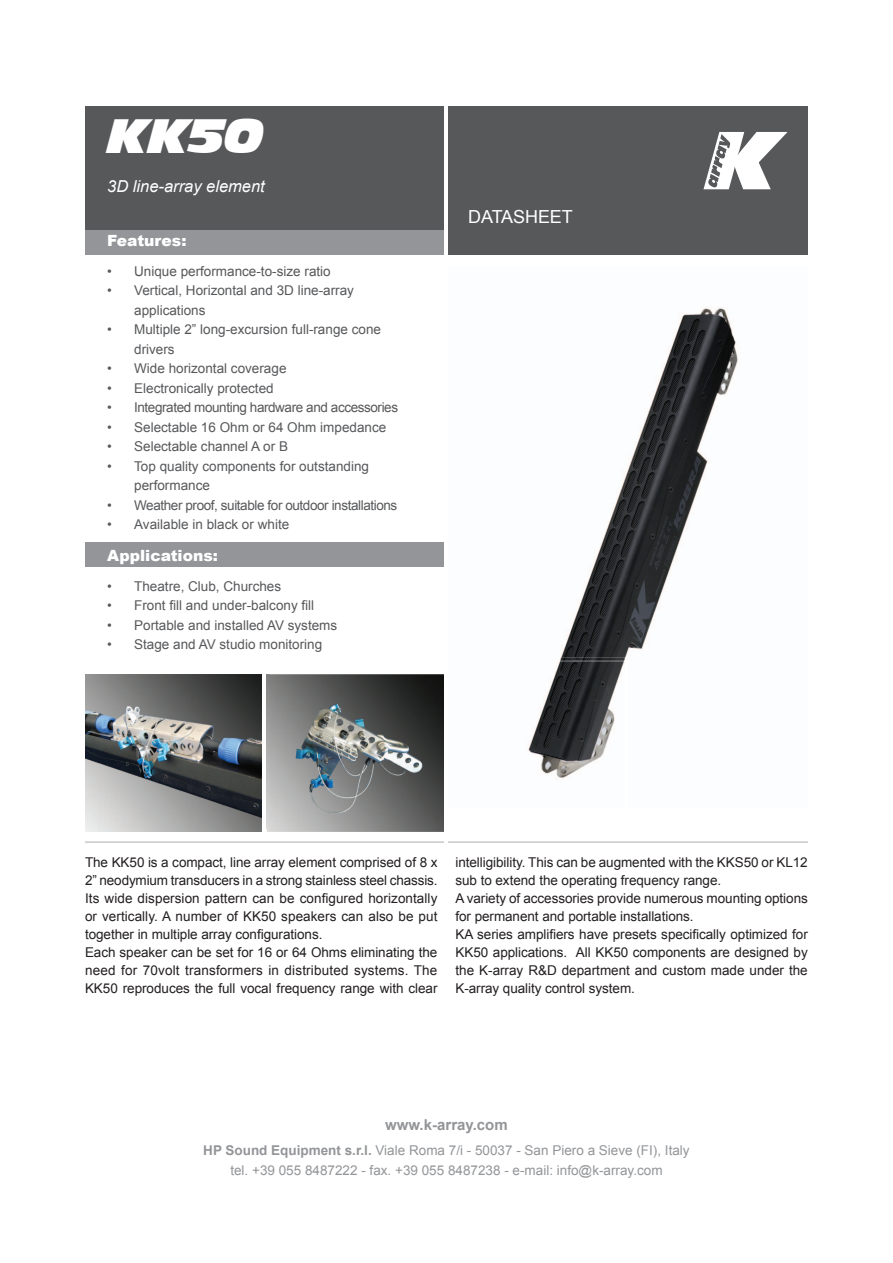
<style>
.page{position:relative;width:893px;height:1263px;background:#fff}
.page>*{position:absolute;margin:0;border:0;box-sizing:border-box;transform-origin:0 0}
.t1{font:italic 45px "Incised 901 BT Nord";color:#fff}
.t2{font:18px "Arial";letter-spacing:-.005em;color:#fff}
.t3{font:italic 16.5px "Arial";color:#fff}
.t4{font:900 15.45px "Arial";color:#fff}
.t5{font:700 15px "Arial";color:#939598}
.t6{font:13.5px/18px "Arial";letter-spacing:-.005em;color:#231f20}
.t7{font:13.5px/19.5px "Arial";color:#57585a}
.t8{font:13.5px/19.8px "Arial";color:#939598;text-align:center}
.t9{font:13.5px "Arial";letter-spacing:-.03em;color:#57585a}
.s1{font-weight:700}
</style>
<div class="page">
<div style="left:85px;top:219px;width:360px;height:35px;background:#939598"></div>
<div style="left:85px;top:106px;width:360px;height:124px;background:#57585a"></div>
<div style="left:448px;top:106px;width:360px;height:148px;background:#57585a"></div>
<svg style="left:703px;top:132px;width:85px;height:57px"></svg>
<hr style="left:85px;top:841px;width:723px;height:2px;background:#c7c8ca">
<img style="left:85px;top:674px;width:176px;height:158px">
<img style="left:267px;top:674px;width:177px;height:158px">
<img style="left:267px;top:674px;width:1px;height:155px">
<div style="left:85px;top:542px;width:361px;height:25px;background:#939598"></div>
<hr style="left:445px;top:97px;width:3px;height:752px;background:#fff">
<img style="left:527px;top:308px;width:211px;height:470px">
<img style="left:527px;top:657px;width:211px;height:4px">
<img style="left:625px;top:660px;width:3px;height:118px">
<h1 class="t1" style="left:107px;top:110px;width:159px">KK50</h1>
<p class="t3" style="left:107px;top:176px;width:159px">3D line-array element</p>
<p class="t4" style="left:107px;top:229px;width:81px">Features:</p>
<p class="t7" style="left:107px;top:261px;width:225px">• Unique performance-to-size ratio</p>
<p class="t7" style="left:134px;top:281px;width:221px;text-indent:-27px">• Vertical, Horizontal and 3D line-array applications</p>
<p class="t7" style="left:134px;top:320px;width:248px;text-indent:-27px">• Multiple 2” long-excursion full-range cone drivers</p>
<p class="t7" style="left:107px;top:359px;width:181px">• Wide horizontal coverage</p>
<p class="t7" style="left:107px;top:378px;width:168px">• Electronically protected</p>
<p class="t9" style="left:107px;top:399px;width:292px">• Integrated mounting hardware and accessories</p>
<p class="t7" style="left:107px;top:417px;width:281px">• Selectable 16 Ohm or 64 Ohm impedance</p>
<p class="t7" style="left:107px;top:437px;width:182px">• Selectable channel A or B</p>
<p class="t7" style="left:134px;top:456px;width:236px;text-indent:-27px">• Top quality components for outstanding performance</p>
<p class="t9" style="left:107px;top:496px;width:292px">• Weather proof, suitable for outdoor installations</p>
<p class="t7" style="left:107px;top:515px;width:184px">• Available in black or white</p>
<p class="t4" style="left:107px;top:544px;width:112px">Applications:</p>
<p class="t7" style="left:107px;top:576px;width:176px">• Theatre, Club, Churches</p>
<p class="t7" style="left:107px;top:596px;width:209px">• Front fill and under-balcony fill</p>
<p class="t7" style="left:107px;top:615px;width:232px">• Portable and installed AV systems</p>
<p class="t7" style="left:107px;top:635px;width:217px">• Stage and AV studio monitoring</p>
<h2 class="t2" style="left:468px;top:205px;width:106px">DATASHEET</h2>
<p class="t6" style="left:85px;top:854px;width:354px">The KK50 is a compact, line array element comprised of 8 x 2” neodymium transducers in a strong stainless steel chassis.<br>Its wide dispersion pattern can be configured horizontally or vertically. A number of KK50 speakers can also be put together in multiple array configurations.<br>Each speaker can be set for 16 or 64 Ohms eliminating the need for 70volt transformers in distributed systems. The KK50 reproduces the full vocal frequency range with clear</p>
<p class="t6" style="left:455px;top:854px;width:354px">intelligibility. This can be augmented with the KKS50 or KL12 sub to extend the operating frequency range.<br>A variety of accessories provide numerous mounting options for permanent and portable installations.<br>KA series amplifiers have presets specifically optimized for KK50 applications. All KK50 components are designed by the K-array R&amp;D department and custom made under the K-array quality control system.</p>
<p class="t5" style="left:385px;top:1114px;width:124px">www.k-array.com</p>
<p class="t8" style="left:203px;top:1140px;width:488px"><span class="s1">HP Sound Equipment s.r.l.</span> Viale Roma 7/i - 50037 - San Piero a Sieve (FI), Italy tel. +39 055 8487222 - fax. +39 055 8487238 - e-mail: info@k-array.com</p>
</div>
